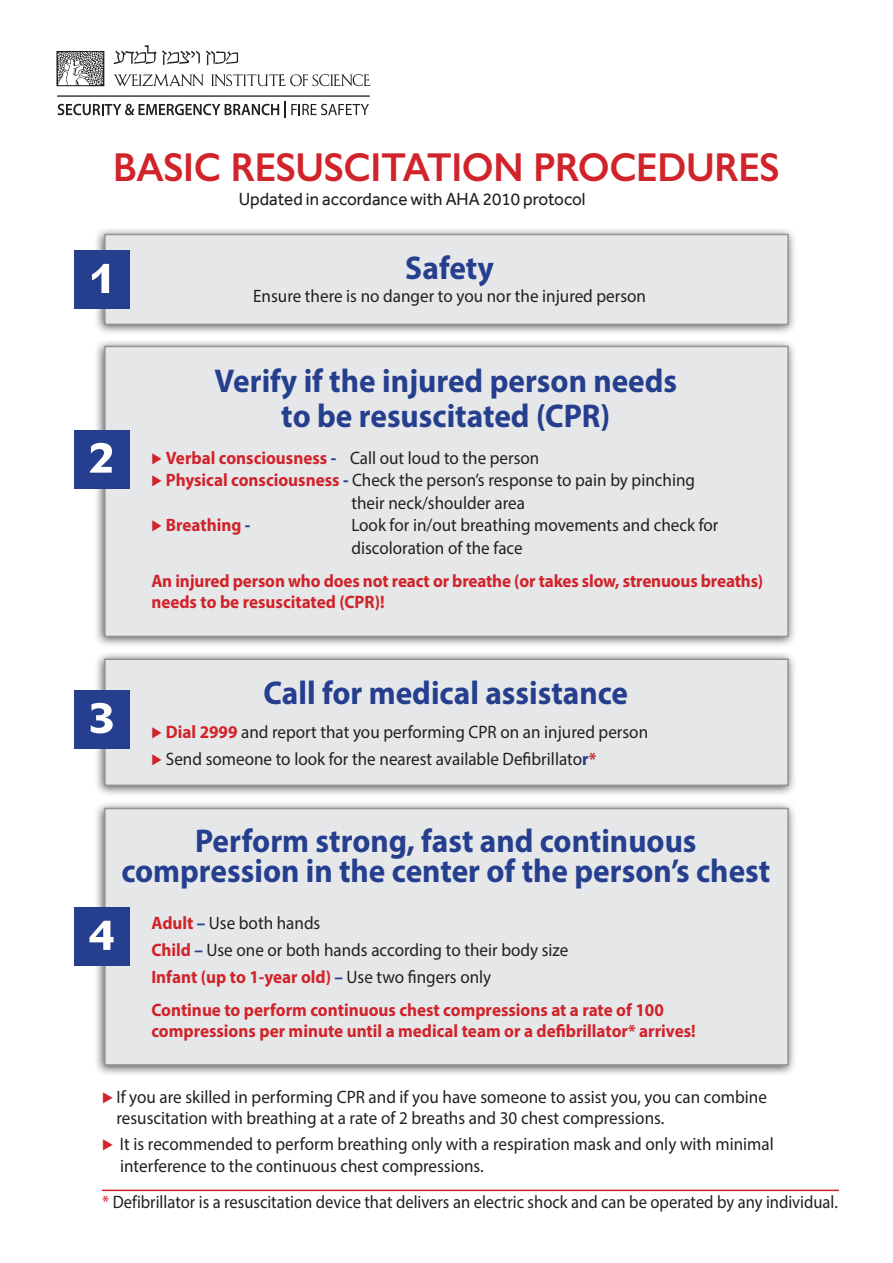
<style>
.page{position:relative;width:893px;height:1263px;background:#fff}
.page>*{position:absolute;margin:0;border:0;box-sizing:border-box;transform-origin:0 0}
.t1{font:500 57px "Fb Reforma";color:#fff}
.t2{font:600 40.5px "Gill Sans";letter-spacing:-.01em;color:#d1232a;scale:.93 1}
.text{font:700 33px/34.5px "Myriad Pro";color:#253f8e;text-align:center;scale:.95 1}
.text-2{font:18px/21.6px "Myriad Pro";color:#231f20;scale:.95 1}
.text-3{font:700 18px/21px "Myriad Pro";color:#d1232a;scale:.95 1}
.text-4{font:18px "Myriad Pro";color:#231f20;scale:.92 1}
.t3{font:18px "Effra";color:#231f20;scale:.95 1}
.s1{font-family:"Proxima Nova";font-weight:500}
.s2{color:#253f8e}
.s3{font-family:"Proxima Nova";font-weight:500;color:#d1232a}
.s4{font-weight:700;color:#d1232a}
.s5{font-weight:700;color:#253f8e}
.s6{font-weight:400;color:#231f20}
.s7{font-family:"Proxima Nova";color:#d1232a}
.s8{color:#d1232a}
</style>
<div class="page">
<div style="left:94px;top:800px;width:702px;height:276px;background:#231f20;opacity:.75"></div>
<div style="left:104px;top:808px;width:685px;height:258px;background:#e6e7e9;border:2px solid #939598"></div>
<div style="left:94px;top:338px;width:702px;height:310px;background:#231f20;opacity:.75"></div>
<div style="left:104px;top:346px;width:685px;height:291px;background:#e6e7e9;border:2px solid #939598"></div>
<div style="left:94px;top:226px;width:702px;height:110px;background:#231f20;opacity:.75"></div>
<div style="left:104px;top:234px;width:685px;height:91px;background:#e6e7e9;border:2px solid #939598"></div>
<div style="left:94px;top:651px;width:703px;height:146px;background:#231f20;opacity:.75"></div>
<div style="left:104px;top:658px;width:685px;height:128px;background:#e6e7e9;border:2px solid #939598"></div>
<div style="left:75px;top:250px;width:55px;height:59px;background:#253f8e"></div>
<div style="left:75px;top:430px;width:55px;height:58px;background:#253f8e"></div>
<div style="left:75px;top:690px;width:55px;height:58px;background:#253f8e"></div>
<div style="left:75px;top:907px;width:55px;height:59px;background:#253f8e"></div>
<hr style="left:57px;top:95px;width:313px;height:2px;background:#231f20">
<svg style="left:56px;top:51px;width:48px;height:35px"></svg>
<svg style="left:113px;top:45px;width:87px;height:20px"></svg>
<svg style="left:206px;top:50px;width:32px;height:16px"></svg>
<svg style="left:114px;top:74px;width:90px;height:12px"></svg>
<svg style="left:211px;top:74px;width:159px;height:13px"></svg>
<svg style="left:58px;top:104px;width:221px;height:11px"></svg>
<svg style="left:285px;top:101px;width:84px;height:17px"></svg>
<hr style="left:102px;top:1189px;width:737px;height:2px;background:#d1232a">
<h1 class="t2" style="left:113px;top:143px;width:718px">BASIC RESUSCITATION PROCEDURES</h1>
<p class="t1" style="left:88px;top:254px;width:28px">1</p>
<p class="t1" style="left:88px;top:434px;width:28px">2</p>
<h2 class="t3" style="left:239px;top:189px;width:366px">Updated in accordance with AHA 2010 protocol</h2>
<p class="text" style="left:405px;top:250px;width:95px">Safety</p>
<p class="text-2" style="left:253px;top:285px;width:415px">Ensure there is no danger to you nor the injured person</p>
<p class="text" style="left:215px;top:363px;width:488px">Verify if the injured person needs to be resuscitated (CPR(</p>
<p class="text-2" style="left:350px;top:447px;width:201px">Call out loud to the person</p>
<p class="text-3" style="left:151px;top:447px;width:196px"><span class="s1">⊲</span> Verbal consciousness <span class="s2">-</span></p>
<p class="text-2" style="left:351px;top:469px;width:363px;line-height:22.5px;text-indent:-200px"><span class="s3">⊲</span> <span class="s4">Physical consciousness</span> <span class="s5">-</span> Check the persons’ response to pain by pinching their neck/shoulder area</p>
<p class="text-2" style="left:351px;top:514px;width:388px">Look for in/out breathing movements and check for</p>
<p class="text-3" style="left:151px;top:514px;width:106px"><span class="s1">⊲</span> Breathing <span class="s2">-</span></p>
<p class="text-2" style="left:351px;top:537px;width:182px">discoloration of the face</p>
<p class="text-3" style="left:151px;top:570px;width:646px">An injured person who does not react or breathe (or takes slow, strenuous breaths( needs to be resuscitated (CPR !(</p>
<p class="t1" style="left:88px;top:694px;width:28px">3</p>
<p class="text" style="left:264px;top:674px;width:385px">Call for medical assistance</p>
<p class="text-2" style="left:151px;top:720px;width:524px"><span class="s3">⊲</span> <span class="s4">Dial 2999</span> and report that you performing CPR on an injured person</p>
<p class="text-2" style="left:151px;top:747px;width:470px"><span class="s3">⊲</span> Send someone to look for the nearest available Defibrillato<span class="s5">r</span><span class="s4">*</span></p>
<p class="text" style="left:195px;top:823px;width:529px">Perform strong, fast and continuous</p>
<p class="text" style="left:121px;top:853px;width:685px">compression in the center of the persons’ chest</p>
<p class="t1" style="left:88px;top:911px;width:28px">4</p>
<p class="text-2" style="left:151px;top:912px;width:179px"><span class="s4">Adult</span> <span class="s5">–</span> Use both hands</p>
<p class="text-2" style="left:151px;top:939px;width:440px"><span class="s4">Child</span> <span class="s5">–</span> Use one or both hands according to their body size</p>
<p class="text-3" style="left:151px;top:966px;width:359px">Infant (up to 1-year old) <span class="s2">–</span> <span class="s6">Use two fingers only</span></p>
<p class="text-3" style="left:151px;top:999px;width:575px">Continue to perform continuous chest compressions at a rate of 100 compressions per minute until a medical team or a defibrillator* arrives!</p>
<h3 class="text-2" style="left:117px;top:1086px;width:686px;text-indent:-15px"><span class="s7">⊲</span> If you are skilled in performing CPR and if you have someone to assist you, you can combine resuscitation with breathing at a rate of 2 breaths and 30 chest compressions.</h3>
<h3 class="text-2" style="left:120px;top:1133px;width:689px;text-indent:-18px"><span class="s7">⊲</span> isIt recommended to perform breathing only with a respiration mask and only with minimal interference to the continuous chest compressions.</h3>
<h3 class="text-4" style="left:102px;top:1191px;width:801px"><span class="s8">*</span> Defibrillator ais resuscitation device that delivers an electric shock and can be operated by any individual.</h3>
</div>
